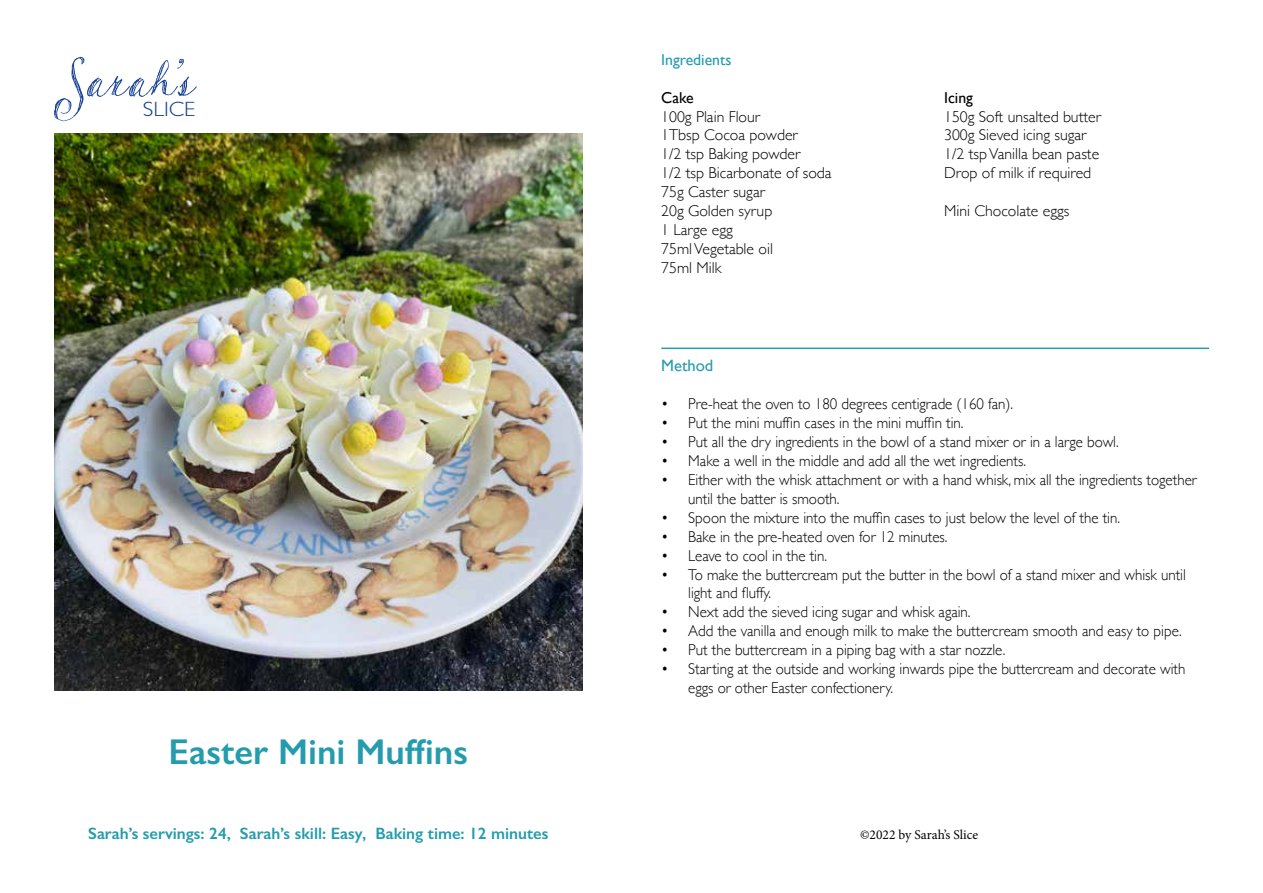
<style>
.page{position:relative;width:1263px;height:893px;background:#fff}
.page>*{position:absolute;margin:0;border:0;box-sizing:border-box;transform-origin:0 0}
.t1{font:600 36px "Gill Sans";color:#249cad}
.t2{font:300 20.7px "Gill Sans";color:#164194;scale:1.09 1}
.t3{font:600 16.5px "Gill Sans";color:#249cad}
.t4{font:16.5px "Gill Sans";color:#249cad}
.t5{font:300 15.75px/18.9px "Gill Sans";color:#000;scale:.95 1}
.t6{font:300 15.75px/18.9px "Gill Sans";color:#000}
.t7{font:15.75px "Gill Sans";color:#249cad}
.t8{font:15.75px "Gill Sans";color:#000}
.t9{font:13.5px "Minion Pro";color:#000}
</style>
<div class="page">
<img style="left:54px;top:134px;width:529px;height:556px">
<svg style="left:54px;top:57px;width:143px;height:64px"></svg>
<hr style="left:661px;top:348px;width:548px;height:1px;background:#249cad">
<h2 class="t2" style="left:143px;top:93px;width:50px">SLICE</h2>
<h1 class="t1" style="left:169px;top:730px;width:301px">Easter Mini Muffins</h1>
<p class="t3" style="left:88px;top:824px;width:462px">Sarah’s servings: 24, Sarah’s skill: Easy, Baking time: 12 minutes</p>
<p class="t7" style="left:661px;top:50px;width:72px">Ingredients</p>
<p class="t8" style="left:661px;top:88px;width:34px">Cake</p>
<p class="t6" style="left:661px;top:106px;width:172px">100g Plain Flour<br>1Tbsp Cocoa powder<br>1/2 tsp Baking powder<br>1/2 tsp Bicarbonate of soda<br>75g Caster sugar<br>20g Golden syrup<br>1 Large egg<br>75ml Vegetable oil<br>75ml Milk</p>
<p class="t8" style="left:944px;top:88px;width:30px">Icing</p>
<p class="t6" style="left:944px;top:106px;width:158px">150g Soft unsalted butter<br>300g Sieved icing sugar<br>1/2 tsp Vanilla bean paste<br>Drop of milk if required</p>
<p class="t6" style="left:944px;top:201px;width:127px">Mini Chocolate eggs</p>
<p class="t4" style="left:661px;top:355px;width:54px">Method</p>
<p class="t5" style="left:661px;top:394px;width:372px">• Pre-heat the oven to 180 degrees centigrade (160 fan).</p>
<p class="t5" style="left:661px;top:413px;width:320px">• Put the mini muffin cases in the mini muffin tin.</p>
<p class="t5" style="left:661px;top:432px;width:483px">• Put all the dry ingredients in the bowl of a stand mixer or in a large bowl.</p>
<p class="t5" style="left:661px;top:451px;width:385px">• Make a well in the middle and add all the wet ingredients.</p>
<p class="t5" style="left:688px;top:470px;width:537px;text-indent:-27px">• Either with the whisk attachment or with a hand whisk, mix all the ingredients together until the batter is smooth.</p>
<p class="t5" style="left:661px;top:507px;width:484px">• Spoon the mixture into the muffin cases to just below the level of the tin.</p>
<p class="t5" style="left:661px;top:526px;width:303px">• Bake in the pre-heated oven for 12 minutes.</p>
<p class="t5" style="left:661px;top:545px;width:176px">• Leave to cool in the tin.</p>
<p class="t5" style="left:688px;top:564px;width:525px;text-indent:-27px">• To make the buttercream put the butter in the bowl of a stand mixer and whisk until light and fluffy.</p>
<p class="t5" style="left:661px;top:602px;width:327px">• Next add the sieved icing sugar and whisk again.</p>
<p class="t5" style="left:661px;top:621px;width:550px">• Add the vanilla and enough milk to make the buttercream smooth and easy to pipe.</p>
<p class="t5" style="left:661px;top:640px;width:364px">• Put the buttercream in a piping bag with a star nozzle.</p>
<p class="t5" style="left:688px;top:659px;width:525px;text-indent:-27px">• Starting at the outside and working inwards pipe the buttercream and decorate with eggs or other Easter confectionery.</p>
<p class="t9" style="left:860px;top:825px;width:120px">©2022 by Sarah’s Slice</p>
</div>
